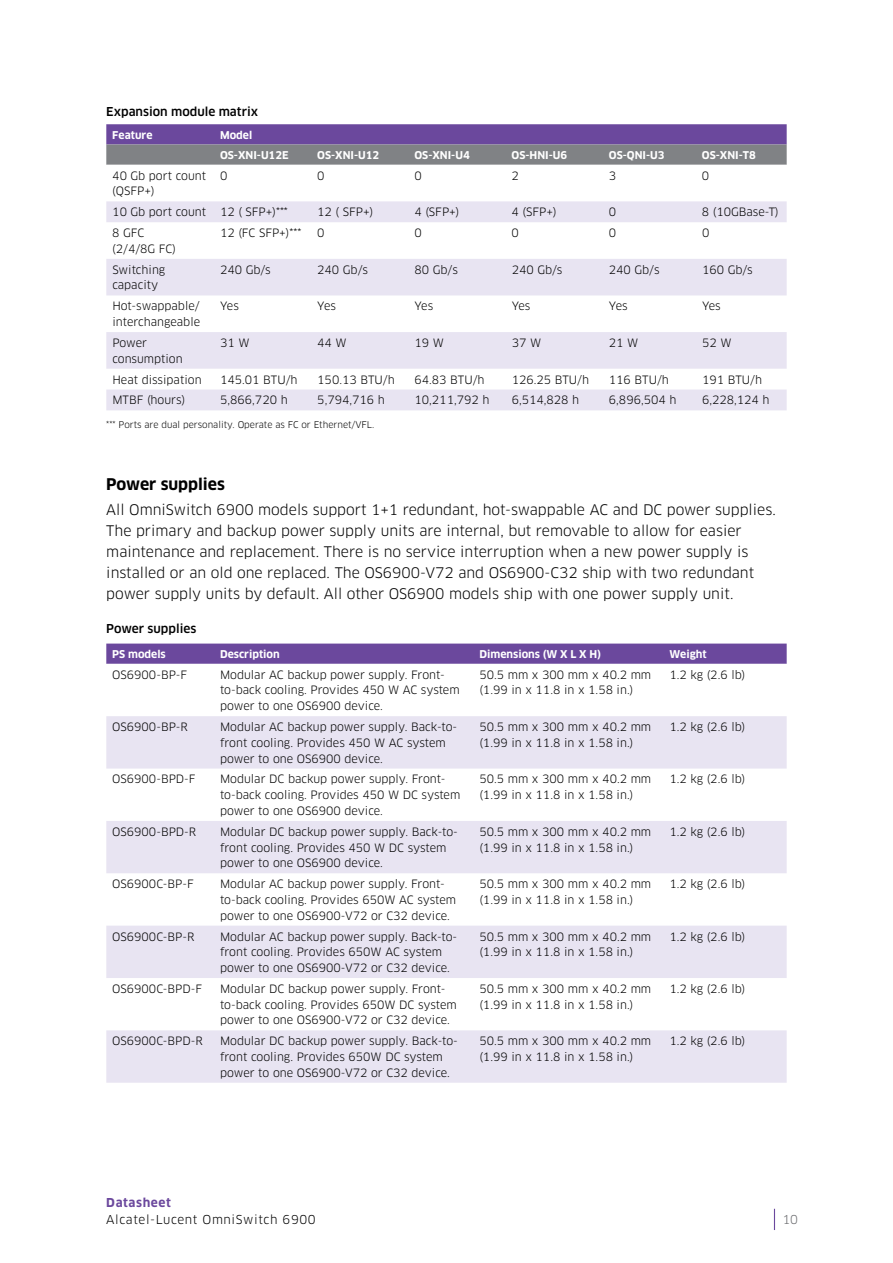
<style>
.page{position:relative;width:893px;height:1263px;background:#fff}
.page>*{position:absolute;margin:0;border:0;box-sizing:border-box;transform-origin:0 0}
.t1{font:700 15.75px "Clan OT";color:#000}
.t2{font:14.25px/21px "Clan OT";color:#000}
.t3{font:500 12px "Clan OT";color:#000}
.t4{font:12px "Clan OT";letter-spacing:.05em;color:#000}
.t5{font:700 12px "Clan OT";letter-spacing:.05em;color:#6b489d}
.t6{font:12px "Clan OT";color:#6d6e71}
.t7{font:11.25px/15.8px "Clan OT";color:#000}
.t8{font:700 10.5px/20.2px "Clan OT";color:#fff}
.t9{font:9px "Clan OT";color:#000}
</style>
<div class="page">
<svg style="left:774px;top:1209px;width:1px;height:21px"></svg>
<svg style="left:106px;top:124px;width:681px;height:41px;background:#786893"></svg>
<svg style="left:106px;top:201px;width:681px;height:209px;fill:#e8e4f2"></svg>
<div style="left:106px;top:644px;width:681px;height:20px;background:#6b489d"></div>
<svg style="left:106px;top:716px;width:681px;height:367px;fill:#e8e4f2"></svg>
<p class="t3" style="left:106px;top:104px;width:153px">Expansion module matrix</p>
<p class="t8" style="left:112px;top:125px;width:42px">Feature</p>
<p class="t8" style="left:220px;top:125px;width:70px">Model<br>OS-XNI-U12E</p>
<p class="t8" style="left:317px;top:145px;width:64px">OS-XNI-U12</p>
<p class="t8" style="left:414px;top:145px;width:57px">OS-XNI-U4</p>
<p class="t8" style="left:512px;top:145px;width:57px">OS-HNI-U6</p>
<p class="t8" style="left:609px;top:145px;width:57px">OS-QNI-U3</p>
<p class="t8" style="left:702px;top:145px;width:55px">OS-XNI-T8</p>
<p class="t7" style="left:112px;top:168px;width:95px">40 Gb port count (QSFP+)</p>
<p class="t7" style="left:220px;top:168px;width:9px">0</p>
<p class="t7" style="left:317px;top:168px;width:9px">0</p>
<p class="t7" style="left:414px;top:168px;width:9px">0</p>
<p class="t7" style="left:512px;top:168px;width:9px">2</p>
<p class="t7" style="left:609px;top:168px;width:9px">3</p>
<p class="t7" style="left:702px;top:168px;width:9px">0</p>
<p class="t7" style="left:112px;top:204px;width:177px">10 Gb port count 12 ( SFP+)***</p>
<p class="t7" style="left:317px;top:204px;width:58px">12 ( SFP+)</p>
<p class="t7" style="left:414px;top:204px;width:47px">4 (SFP+)</p>
<p class="t7" style="left:512px;top:204px;width:47px">4 (SFP+)</p>
<p class="t7" style="left:609px;top:204px;width:9px">0</p>
<p class="t7" style="left:702px;top:204px;width:78px">8 (10GBase-T)</p>
<p class="t7" style="left:112px;top:225px;width:65px">8 GFC (2/4/8G FC)</p>
<p class="t7" style="left:220px;top:225px;width:83px">12 (FC SFP+)***</p>
<p class="t7" style="left:317px;top:225px;width:9px">0</p>
<p class="t7" style="left:414px;top:225px;width:9px">0</p>
<p class="t7" style="left:512px;top:225px;width:9px">0</p>
<p class="t7" style="left:609px;top:225px;width:9px">0</p>
<p class="t7" style="left:702px;top:225px;width:9px">0</p>
<p class="t7" style="left:112px;top:262px;width:54px">Switching capacity</p>
<p class="t7" style="left:220px;top:262px;width:52px">240 Gb/s</p>
<p class="t7" style="left:317px;top:262px;width:52px">240 Gb/s</p>
<p class="t7" style="left:414px;top:262px;width:45px">80 Gb/s</p>
<p class="t7" style="left:512px;top:262px;width:52px">240 Gb/s</p>
<p class="t7" style="left:609px;top:262px;width:52px">240 Gb/s</p>
<p class="t7" style="left:702px;top:262px;width:52px">160 Gb/s</p>
<p class="t7" style="left:112px;top:298px;width:89px">Hot-swappable/ interchangeable</p>
<p class="t7" style="left:220px;top:298px;width:20px">Yes</p>
<p class="t7" style="left:317px;top:298px;width:20px">Yes</p>
<p class="t7" style="left:414px;top:298px;width:20px">Yes</p>
<p class="t7" style="left:512px;top:298px;width:20px">Yes</p>
<p class="t7" style="left:609px;top:298px;width:20px">Yes</p>
<p class="t7" style="left:702px;top:298px;width:20px">Yes</p>
<p class="t7" style="left:112px;top:335px;width:72px">Power consumption</p>
<p class="t7" style="left:220px;top:335px;width:31px">31 W</p>
<p class="t7" style="left:317px;top:335px;width:31px">44 W</p>
<p class="t7" style="left:414px;top:335px;width:31px">19 W</p>
<p class="t7" style="left:512px;top:335px;width:31px">37 W</p>
<p class="t7" style="left:609px;top:335px;width:31px">21 W</p>
<p class="t7" style="left:702px;top:335px;width:31px">52 W</p>
<p class="t7" style="left:112px;top:372px;width:91px">Heat dissipation</p>
<p class="t7" style="left:220px;top:372px;width:79px">145.01 BTU/h</p>
<p class="t7" style="left:317px;top:372px;width:79px">150.13 BTU/h</p>
<p class="t7" style="left:414px;top:372px;width:72px">64.83 BTU/h</p>
<p class="t7" style="left:512px;top:372px;width:79px">126.25 BTU/h</p>
<p class="t7" style="left:609px;top:372px;width:61px">116 BTU/h</p>
<p class="t7" style="left:702px;top:372px;width:61px">191 BTU/h</p>
<p class="t7" style="left:112px;top:392px;width:74px">MTBF (hours)</p>
<p class="t7" style="left:220px;top:392px;width:69px">5,866,720 h</p>
<p class="t7" style="left:317px;top:392px;width:69px">5,794,716 h</p>
<p class="t7" style="left:414px;top:392px;width:76px">10,211,792 h</p>
<p class="t7" style="left:512px;top:392px;width:69px">6,514,828 h</p>
<p class="t7" style="left:609px;top:392px;width:69px">6,896,504 h</p>
<p class="t7" style="left:702px;top:392px;width:69px">6,228,124 h</p>
<p class="t9" style="left:106px;top:419px;width:270px">*** Ports are dual personality. Operate as FC or Ethernet/VFL.</p>
<h1 class="t1" style="left:106px;top:475px;width:120px">Power supplies</h1>
<p class="t2" style="left:106px;top:499px;width:671px">All OmniSwitch 6900 models support 1+1 redundant, hot-swappable AC and DC power supplies.<br>The primary and backup power supply units are internal, but removable to allow for easier maintenance and replacement. There is no service interruption when a new power supply is installed or an old one replaced. The OS6900-V72 and OS6900-C32 ship with two redundant power supply units by default. All other OS6900 models ship with one power supply unit.</p>
<p class="t3" style="left:106px;top:621px;width:92px">Power supplies</p>
<p class="t8" style="left:112px;top:644px;width:55px">PS models</p>
<p class="t8" style="left:220px;top:644px;width:61px">Description</p>
<p class="t8" style="left:479px;top:644px;width:123px">Dimensions (W X L X H)</p>
<p class="t8" style="left:669px;top:644px;width:39px">Weight</p>
<p class="t7" style="left:112px;top:667px;width:76px">OS6900-BP-F</p>
<p class="t7" style="left:220px;top:667px;width:241px">Modular AC backup power supply. Front&shy;to-back cooling. Provides 450 W AC system power to one OS6900 device.</p>
<p class="t7" style="left:479px;top:667px;width:173px">50.5 mm x 300 mm x 40.2 mm (1.99 in x 11.8 in x 1.58 in.)</p>
<p class="t7" style="left:669px;top:667px;width:77px">1.2 kg (2.6 lb)</p>
<p class="t7" style="left:112px;top:719px;width:77px">OS6900-BP-R</p>
<p class="t7" style="left:220px;top:719px;width:239px">Modular AC backup power supply. Back-to&shy;front cooling. Provides 450 W AC system power to one OS6900 device.</p>
<p class="t7" style="left:479px;top:719px;width:173px">50.5 mm x 300 mm x 40.2 mm (1.99 in x 11.8 in x 1.58 in.)</p>
<p class="t7" style="left:669px;top:719px;width:77px">1.2 kg (2.6 lb)</p>
<p class="t7" style="left:112px;top:771px;width:85px">OS6900-BPD-F</p>
<p class="t7" style="left:220px;top:771px;width:242px">Modular DC backup power supply. Front&shy;to-back cooling. Provides 450 W DC system power to one OS6900 device.</p>
<p class="t7" style="left:479px;top:771px;width:173px">50.5 mm x 300 mm x 40.2 mm (1.99 in x 11.8 in x 1.58 in.)</p>
<p class="t7" style="left:669px;top:771px;width:77px">1.2 kg (2.6 lb)</p>
<p class="t7" style="left:112px;top:824px;width:85px">OS6900-BPD-R</p>
<p class="t7" style="left:220px;top:824px;width:239px">Modular DC backup power supply. Back-to&shy;front cooling. Provides 450 W DC system power to one OS6900 device.</p>
<p class="t7" style="left:479px;top:824px;width:173px">50.5 mm x 300 mm x 40.2 mm (1.99 in x 11.8 in x 1.58 in.)</p>
<p class="t7" style="left:669px;top:824px;width:77px">1.2 kg (2.6 lb)</p>
<p class="t7" style="left:112px;top:876px;width:83px">OS6900C-BP-F</p>
<p class="t7" style="left:220px;top:876px;width:238px">Modular AC backup power supply. Front&shy;to-back cooling. Provides 650W AC system power to one OS6900-V72 or C32 device.</p>
<p class="t7" style="left:479px;top:876px;width:173px">50.5 mm x 300 mm x 40.2 mm (1.99 in x 11.8 in x 1.58 in.)</p>
<p class="t7" style="left:669px;top:876px;width:77px">1.2 kg (2.6 lb)</p>
<p class="t7" style="left:112px;top:928px;width:84px">OS6900C-BP-R</p>
<p class="t7" style="left:220px;top:928px;width:239px">Modular AC backup power supply. Back-to&shy;front cooling. Provides 650W AC system power to one OS6900-V72 or C32 device.</p>
<p class="t7" style="left:479px;top:928px;width:173px">50.5 mm x 300 mm x 40.2 mm (1.99 in x 11.8 in x 1.58 in.)</p>
<p class="t7" style="left:669px;top:928px;width:77px">1.2 kg (2.6 lb)</p>
<p class="t7" style="left:112px;top:981px;width:91px">OS6900C-BPD-F</p>
<p class="t7" style="left:220px;top:981px;width:238px">Modular DC backup power supply. Front&shy;to-back cooling. Provides 650W DC system power to one OS6900-V72 or C32 device.</p>
<p class="t7" style="left:479px;top:981px;width:173px">50.5 mm x 300 mm x 40.2 mm (1.99 in x 11.8 in x 1.58 in.)</p>
<p class="t7" style="left:669px;top:981px;width:77px">1.2 kg (2.6 lb)</p>
<p class="t7" style="left:112px;top:1033px;width:92px">OS6900C-BPD-R</p>
<p class="t7" style="left:220px;top:1033px;width:239px">Modular DC backup power supply. Back-to&shy;front cooling. Provides 650W DC system power to one OS6900-V72 or C32 device.</p>
<p class="t7" style="left:479px;top:1033px;width:173px">50.5 mm x 300 mm x 40.2 mm (1.99 in x 11.8 in x 1.58 in.)</p>
<p class="t7" style="left:669px;top:1033px;width:77px">1.2 kg (2.6 lb)</p>
<p class="t5" style="left:106px;top:1196px;width:66px">Datasheet</p>
<p class="t4" style="left:106px;top:1212px;width:211px">Alcatel-Lucent OmniSwitch 6900</p>
<p class="t6" style="left:782px;top:1212px;width:17px">10</p>
</div>
